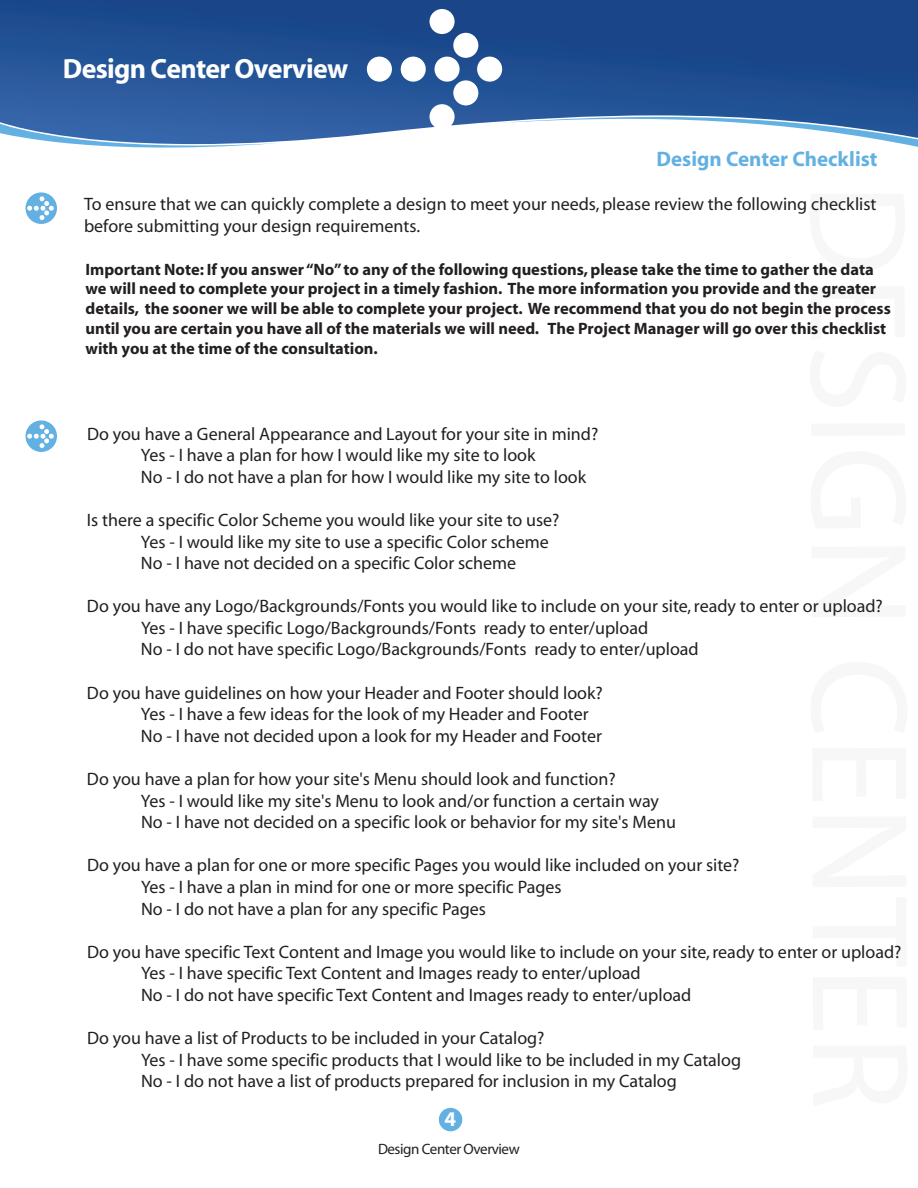
<style>
.page{position:relative;width:918px;height:1188px;background:#fff}
.page>*{position:absolute;margin:0;border:0;box-sizing:border-box;transform-origin:0 0}
.t1{font:700 27.9px "Myriad";letter-spacing:-.025em;color:#fff}
.t2{font:700 21px "Myriad";color:#63b1e2}
.t3{font:700 21px "Myriad";color:#fff}
.t4{font:18px/21.6px "Myriad";color:#231f20}
.t5{font:700 16.5px/19.8px "Myriad";color:#231f20}
.t6{font:15px "Myriad";letter-spacing:-.03em;color:#231f20}
</style>
<div class="page">
<svg style="left:0;top:0;width:918px;height:111px;background:#265294"></svg>
<div style="left:26px;top:192px;width:31px;height:32px;background:#63b1e2;border-radius:50%"></div>
<svg style="left:27px;top:196px;width:27px;height:24px"></svg>
<div style="left:26px;top:420px;width:31px;height:32px;background:#63b1e2;border-radius:50%"></div>
<svg style="left:27px;top:424px;width:27px;height:24px"></svg>
<svg style="left:0;top:111px;width:918px;height:37px"></svg>
<div style="left:439px;top:1108px;width:23px;height:23px;background:#63b1e2;border-radius:50%"></div>
<h1 class="t1" style="left:63px;top:55px;width:287px">Design Center Overview</h1>
<p class="t2" style="left:656px;top:148px;width:223px">Design Center Checklist</p>
<p class="t4" style="left:84px;top:194px;width:794px">To ensure that we can quickly complete a design to meet your needs, please review the following checklist before submitting your design requirements.</p>
<p class="t5" style="left:86px;top:260px;width:807px">Important Note: If you answer “No” to any of the following questions, please take the time to gather the data we will need to complete your project in a timely fashion. The more information you provide and the greater details, the sooner we will be able to complete your project. We recommend that you do not begin the process until you are certain you have all of the materials we will need. The Project Manager will go over this checklist with you at the time of the consultation.</p>
<p class="t4" style="left:141px;top:423px;width:459px;text-indent:-54px">Do you have a General Appearance and Layout for your site in mind?<br>Yes - I have a plan for how I would like my site to look<br>No - I do not have a plan for how I would like my site to look</p>
<p class="t4" style="left:141px;top:510px;width:420px;text-indent:-54px">Is there a specific Color Scheme you would like your site to use?<br>Yes - I would like my site to use a specific Color scheme<br>No - I have not decided on a specific Color scheme</p>
<p class="t4" style="left:141px;top:596px;width:743px;text-indent:-54px">Do you have any Logo/Backgrounds/Fonts you would like to include on your site,ready to enter or upload?<br>Yes - I have specific Logo/Backgrounds/Fonts ready to enter/upload<br>No - I do not have specific Logo/Backgrounds/Fonts ready to enter/upload</p>
<p class="t4" style="left:141px;top:683px;width:463px;text-indent:-54px">Do you have guidelines on how your Header and Footer should look?<br>Yes - I have a few ideas for the look of my Header and Footer<br>No - I have not decided upon a look for my Header and Footer</p>
<p class="t4" style="left:141px;top:769px;width:536px;text-indent:-54px">Do you have a plan for how your site's Menu should look and function?<br>Yes - I would like my site's Menu to look and/or function a certain way<br>No - I have not decided on a specific look or behavior for my site's Menu</p>
<p class="t4" style="left:141px;top:855px;width:600px;text-indent:-54px">Do you have a plan for one or more specific Pages you would like included on your site?<br>Yes - I have a plan in mind for one or more specific Pages<br>No - I do not have a plan for any specific Pages</p>
<p class="t4" style="left:141px;top:942px;width:762px;text-indent:-54px">Do you have specific Text Content and Image you would like to include on your site,ready to enter or upload?<br>Yes - I have specific Text Content and Images ready to enter/upload<br>No - I do not have specific Text Content and Images ready to enter/upload</p>
<p class="t4" style="left:141px;top:1028px;width:602px;text-indent:-54px">Do you have a list of Products to be included in your Catalog?<br>Yes - I have some specific products that I would like to be included in my Catalog<br>No - I do not have a list of products prepared for inclusion in my Catalog</p>
<p class="t3" style="left:445px;top:1108px;width:13px">4</p>
<p class="t6" style="left:378px;top:1141px;width:143px">Design Center Overview</p>
</div>
